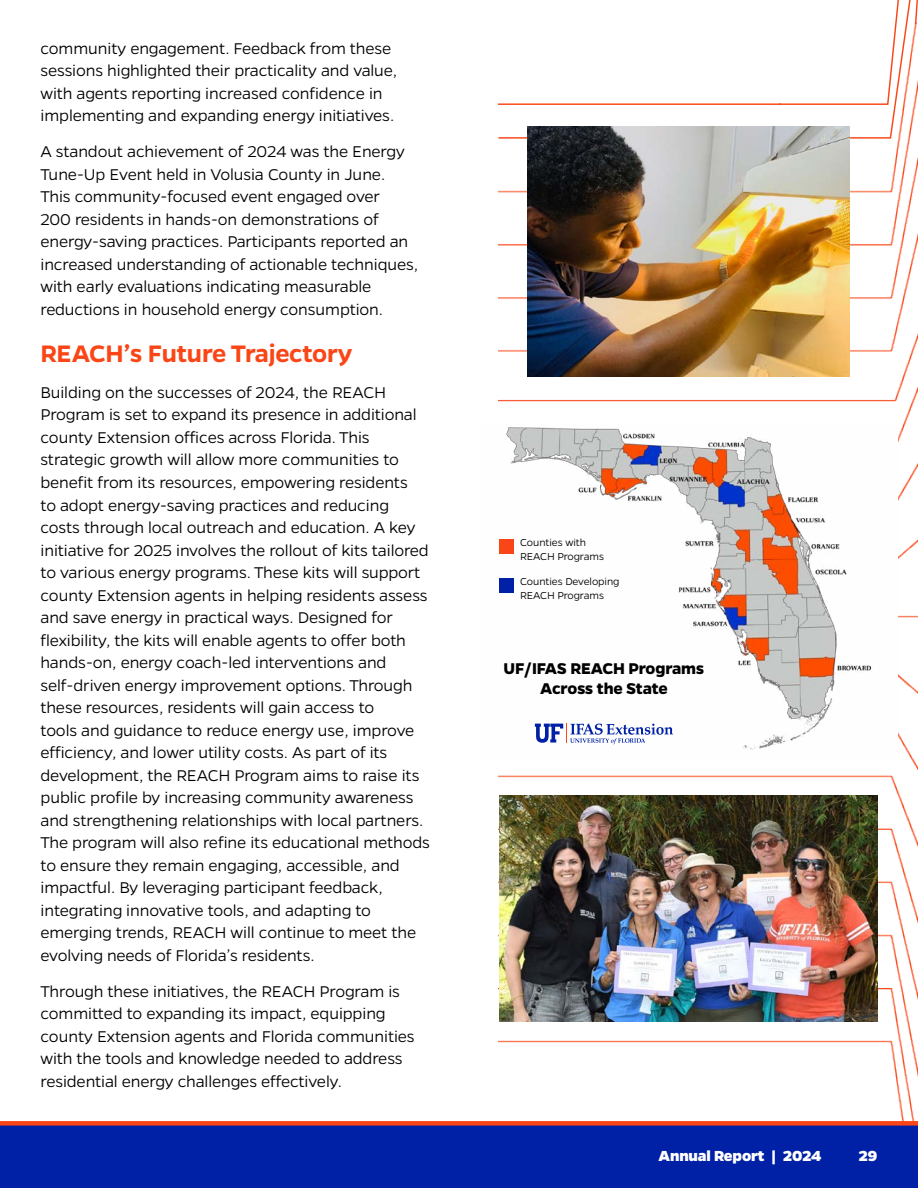
<style>
.page{position:relative;width:918px;height:1188px;background:#fff}
.page>*{position:absolute;margin:0;border:0;box-sizing:border-box;transform-origin:0 0}
.t1{font:600 27px "Gentona";letter-spacing:-.01em;color:#fa4616}
.t2{font:300 17.7px/22.5px "Gentona";letter-spacing:-.01em;color:#000}
.t3{font:700 17.7px/19.5px "Gentona";letter-spacing:-.01em;color:#000;text-align:center}
.t4{font:800 16.5px "Gentona";letter-spacing:-.005em;color:#fff}
.t5{font:300 11.4px/13.6px "Gentona";letter-spacing:-.005em;color:#000}
</style>
<div class="page">
<img style="left:498px;top:26px;width:420px;height:1095px">
<svg style="left:498px;top:0;width:418px;height:139px"></svg>
<svg style="left:777px;top:0;width:130px;height:106px"></svg>
<svg style="left:914px;top:0;width:4px;height:26px"></svg>
<hr style="left:40px;top:103px;width:741px;height:2px;background:#fa4616">
<div style="left:40px;top:40px;width:392px;height:1072px;background:#fff"></div>
<img style="left:527px;top:127px;width:323px;height:250px">
<img style="left:498px;top:422px;width:400px;height:335px">
<img style="left:500px;top:795px;width:378px;height:227px">
<div style="left:420px;top:93px;width:78px;height:54px;background:#fff"></div>
<svg style="left:535px;top:724px;width:138px;height:20px"></svg>
<div style="left:500px;top:539px;width:14px;height:15px;background:#fa4616"></div>
<div style="left:500px;top:578px;width:14px;height:14px;background:#0021a5"></div>
<div style="left:0;top:1123px;width:918px;height:65px;background:#0021a5"></div>
<div style="left:0;top:1121px;width:918px;height:5px;background:#fa4616"></div>
<p class="t2" style="left:40px;top:37px;width:358px">community engagement. Feedback from these sessions highlighted their practicality and value, with agents reporting increased confidence in implementing and expanding energy initiatives.</p>
<p class="t2" style="left:40px;top:140px;width:379px">A standout achievement of 2024 was the Energy Tune-Up Event held in Volusia County in June.<br>This community-focused event engaged over<br>200 residents in hands-on demonstrations of energy-saving practices. Participants reported an increased understanding of actionable techniques, with early evaluations indicating measurable reductions in household energy consumption.</p>
<h3 class="t1" style="left:40px;top:338px;width:313px">REACH’s Future Trajectory</h3>
<p class="t2" style="left:40px;top:381px;width:391px">Building on the successes of 2024, the REACH Program is set to expand its presence in additional county Extension offices across Florida. This strategic growth will allow more communities to benefit from its resources, empowering residents<br>to adopt energy-saving practices and reducing costs through local outreach and education. A key initiative for 2025 involves the rollout of kits tailored to various energy programs. These kits will support county Extension agents in helping residents assess and save energy in practical ways. Designed for flexibility, the kits will enable agents to offer both hands-on, energy coach-led interventions and self-driven energy improvement options. Through these resources, residents will gain access to<br>tools and guidance to reduce energy use, improve efficiency, and lower utility costs. As part of its development, the REACH Program aims to raise its public profile by increasing community awareness and strengthening relationships with local partners.<br>The program will also refine its educational methods to ensure they remain engaging, accessible, and impactful. By leveraging participant feedback, integrating innovative tools, and adapting to emerging trends, REACH will continue to meet the evolving needs of Florida’s residents.</p>
<p class="t2" style="left:40px;top:980px;width:376px">Through these initiatives, the REACH Program is committed to expanding its impact, equipping county Extension agents and Florida communities with the tools and knowledge needed to address residential energy challenges effectively.</p>
<p class="t5" style="left:520px;top:536px;width:85px">Counties with<br>REACH Programs</p>
<p class="t5" style="left:520px;top:574px;width:101px">Counties Developing<br>REACH Programs</p>
<p class="t3" style="left:504px;top:659px;width:202px">UF/IFAS REACH Programs<br>Across the State</p>
<p class="t4" style="left:659px;top:1146px;width:165px">Annual Report | 2024</p>
<p class="t4" style="left:859px;top:1146px;width:20px">29</p>
</div>
